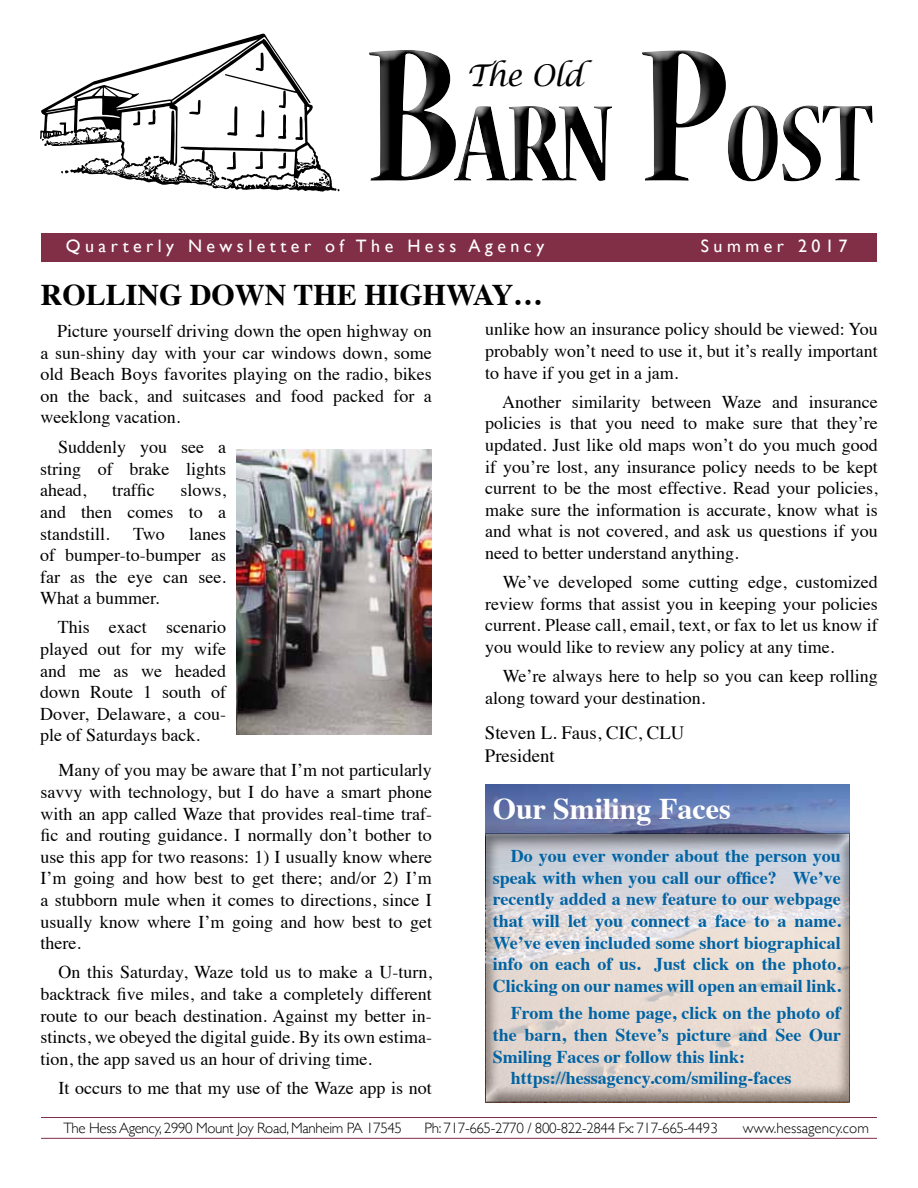
<style>
.page{position:relative;width:918px;height:1188px;background:#fff}
.page>*{position:absolute;margin:0;border:0;box-sizing:border-box;transform-origin:0 0}
.t1{font:700 30px "Times";color:#000}
.t2{font:700 30px "Times";color:#fff}
.t3{font:italic 30px "Lucida Calligraphy";letter-spacing:-.025em;color:#000}
.t4{font:18.75px/22.5px "Times";color:#000}
.t5{font:18px/21.6px "Times";color:#000;text-align:justify}
.t6{font:700 18px/21.6px "Times";color:#0063a3;text-align:justify}
.t7{font:18px "Gill Sans";letter-spacing:.25em;color:#fff}
.t8{font:300 15px "Gill Sans";letter-spacing:-.025em;color:#000}
.t9{font:300 15px "Gill Sans";color:#000}
</style>
<div class="page">
<div style="left:41px;top:233px;width:836px;height:29px;background:#802f46"></div>
<svg style="left:40px;top:34px;width:297px;height:158px"></svg>
<div style="left:360px;top:52px;width:524px;height:140px;background:#000;opacity:.75"></div>
<hr style="left:41px;top:1117px;width:836px;height:1px;background:#802f46">
<hr style="left:41px;top:1138px;width:836px;height:1px;background:#802f46">
<img style="left:485px;top:785px;width:365px;height:47px">
<div style="left:484px;top:832px;width:366px;height:272px;background:#000;opacity:.5"></div>
<img style="left:236px;top:449px;width:196px;height:285px">
<h1 class="t3" style="left:466px;top:57px;width:118px">The Old</h1>
<p class="t7" style="left:66px;top:236px;width:480px">Quarterly Newsletter of The Hess Agency</p>
<p class="t7" style="left:701px;top:236px;width:148px">Summer 2017</p>
<h1 class="t1" style="left:41px;top:266px;width:504px">ROLLING DOWN THE HIGHWAY…</h1>
<p class="t5" style="left:40px;top:319px;width:393px;text-indent:17px">Picture yourself driving down the open highway on a sun-shiny day with your car windows down, some old Beach Boys favorites playing on the radio, bikes on the back, and suitcases and food packed for a weeklong vacation.</p>
<p class="t5" style="left:40px;top:435px;width:187px;text-indent:18px">Suddenly you see a string of brake lights ahead,</p>
<p class="t5" style="left:40px;top:478px;width:188px;text-indent:140px">slows, and then comes to a standstill.</p>
<p class="t5" style="left:112px;top:478px;width:44px">traffic</p>
<p class="t5" style="left:40px;top:521px;width:188px;text-indent:149px">lanes of bumper-to-bumper as far as the eye can see.<br>What a bummer.</p>
<p class="t5" style="left:40px;top:615px;width:188px;text-indent:18px">This exact scenario played out for my wife and me as we headed down Route 1 south of Dover, Delaware, a cou&shy;ple of Saturdays back.</p>
<p class="t5" style="left:133px;top:521px;width:33px">Two</p>
<p class="t5" style="left:40px;top:758px;width:393px;text-indent:18px">Many of you may be aware that I’m not particularly savvy with technology, but I do have a smart phone with an app called Waze that provides real-time traf&shy;fic and routing guidance. I normally don’t bother to use this app for two reasons: 1) I usually know where I’m going and how best to get there; and/or 2) I’m a stubborn mule when it comes to directions, since I usually know where I’m going and how best to get there.</p>
<p class="t5" style="left:40px;top:960px;width:393px;text-indent:18px">On this Saturday, Waze told us to make a U-turn, backtrack five miles, and take a completely different route to our beach destination. Against my better in&shy;stincts, we obeyed the digital guide. By its own estima&shy;tion, the app saved us an hour of driving time.</p>
<p class="t5" style="left:58px;top:1075px;width:375px">It occurs to me that my use of the Waze app is not</p>
<p class="t5" style="left:485px;top:317px;width:394px">unlike how an insurance policy should be viewed: You probably won’t need to use it, but it’s really important to have if you get in a jam.</p>
<p class="t5" style="left:485px;top:389px;width:394px;text-indent:17px">Another similarity between Waze and insurance policies is that you need to make sure that they’re updated. Just like old maps won’t do you much good if you’re lost, any insurance policy needs to be kept current to be the most effective. Read your policies, make sure the information is accurate, know what is and what is not covered, and ask us questions if you need to better understand anything.</p>
<p class="t5" style="left:485px;top:570px;width:394px;text-indent:18px">We’ve developed some cutting edge, customized review forms that assist you in keeping your policies current. Please call, email, text, or fax to let us know if you would like to review any policy at any time.</p>
<p class="t5" style="left:485px;top:664px;width:394px;text-indent:18px">We’re always here to help so you can keep rolling along toward your destination.</p>
<p class="t4" style="left:485px;top:720px;width:201px">Steven L. Faus, CIC, CLU<br>President</p>
<h1 class="t2" style="left:493px;top:780px;width:239px">Our Smiling Faces</h1>
<p class="t6" style="left:493px;top:843px;width:350px;text-indent:18px">Do you ever wonder about the person you speak with when you call our office? We’ve recently added a new feature to our webpage that will let you connect a face to a name.<br>We’ve even included some short biographical info on each of us. Just click on the photo.<br>Clicking on our names will open an email link.</p>
<p class="t6" style="left:511px;top:1001px;width:332px">From the home page, click on the photo of</p>
<p class="t6" style="left:493px;top:1022px;width:350px">the barn, then Steve’s picture and See Our</p>
<p class="t6" style="left:493px;top:1044px;width:254px">Smiling Faces or follow this link:</p>
<p class="t6" style="left:511px;top:1065px;width:282px">https://hessagency.com/smiling-faces</p>
<p class="t8" style="left:63px;top:1116px;width:340px">The Hess Agency, 2990 Mount Joy Road, Manheim PA 17545</p>
<p class="t8" style="left:425px;top:1116px;width:295px">Ph: 717-665-2770 / 800-822-2844 Fx: 717-665-4493</p>
<p class="t9" style="left:743px;top:1116px;width:127px">www.hessagency.com</p>
</div>
